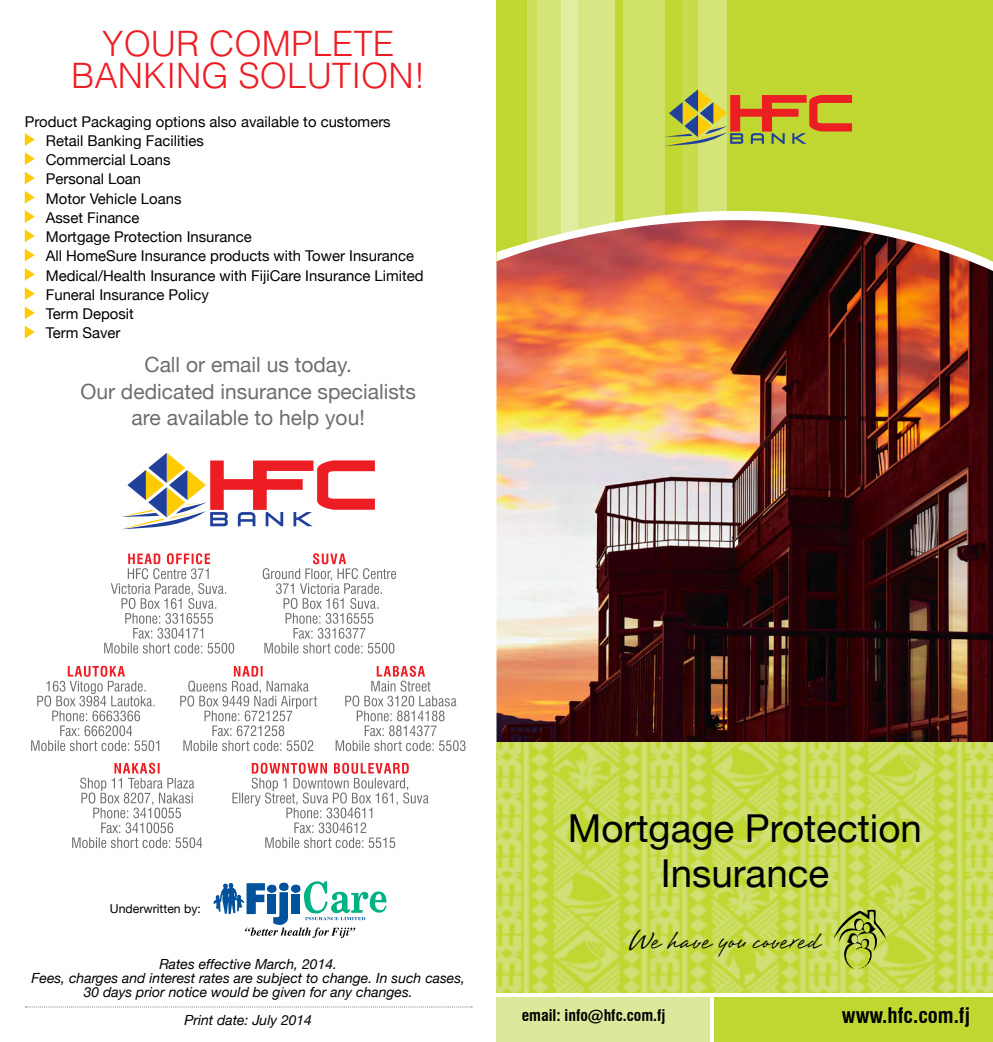
<style>
.page{position:relative;width:993px;height:1042px;background:#fff}
.page>*{position:absolute;margin:0;border:0;box-sizing:border-box;transform-origin:0 0}
.t1{font:38.5px/45.5px "Helvetica Neue";color:#000;text-align:center}
.t2{font:300 35px/31.5px "Helvetica";color:#ed1d24;text-align:center}
.t3{font:31.5px "Brisa";color:#000}
.t4{font:21px/26.2px "Helvetica Neue";color:#6d6e71;text-align:center}
.t5{font:700 condensed 21px "Swiss 721 BT";color:#000}
.t6{font:700 condensed 15.75px "Swiss 721 BT";color:#000}
.t7{font:14.88px/19.2px "Helvetica Neue";color:#000}
.t8{font:italic 14px/14px "Helvetica Neue";color:#000;text-align:center}
.t9{font:12.25px "Helvetica Neue";color:#000}
</style>
<div class="page">
<div style="left:496px;top:0;width:496px;height:266px;background:#bfd730"></div>
<div style="left:697px;top:0;width:29px;height:236px;background:#d4e477"></div>
<div style="left:536px;top:0;width:25px;height:261px;background:#d4e477"></div>
<div style="left:561px;top:0;width:17px;height:253px;background:#e2eda3"></div>
<div style="left:578px;top:0;width:36px;height:246px;background:#d9e786"></div>
<div style="left:622px;top:0;width:42px;height:244px;background:#d0e168"></div>
<div style="left:682px;top:0;width:15px;height:241px;background:#c7db4b"></div>
<div style="left:527px;top:0;width:9px;height:278px;background:#ccde5a"></div>
<svg style="left:664px;top:89px;width:187px;height:57px"></svg>
<img style="left:496px;top:220px;width:496px;height:522px">
<img style="left:496px;top:742px;width:496px;height:251px">
<div style="left:714px;top:997px;width:278px;height:45px;background:#bfd730"></div>
<div style="left:496px;top:997px;width:213px;height:45px;background:#dde89a"></div>
<svg style="left:213px;top:881px;width:174px;height:57px"></svg>
<svg style="left:25px;top:1006px;width:447px;height:1px"></svg>
<svg style="left:104px;top:553px;width:130px;height:100px"></svg>
<svg style="left:262px;top:553px;width:134px;height:100px"></svg>
<svg style="left:72px;top:763px;width:130px;height:85px"></svg>
<svg style="left:232px;top:763px;width:196px;height:85px"></svg>
<svg style="left:335px;top:666px;width:130px;height:85px"></svg>
<svg style="left:180px;top:666px;width:137px;height:85px"></svg>
<svg style="left:31px;top:666px;width:128px;height:85px"></svg>
<svg style="left:122px;top:453px;width:253px;height:76px"></svg>
<svg style="left:25px;top:133px;width:10px;height:13px"></svg>
<svg style="left:25px;top:152px;width:10px;height:13px"></svg>
<svg style="left:25px;top:172px;width:10px;height:12px"></svg>
<svg style="left:25px;top:191px;width:10px;height:13px"></svg>
<svg style="left:25px;top:210px;width:10px;height:13px"></svg>
<svg style="left:25px;top:229px;width:10px;height:13px"></svg>
<svg style="left:25px;top:249px;width:10px;height:12px"></svg>
<svg style="left:25px;top:268px;width:10px;height:13px"></svg>
<svg style="left:25px;top:287px;width:10px;height:13px"></svg>
<svg style="left:25px;top:306px;width:10px;height:13px"></svg>
<svg style="left:25px;top:326px;width:10px;height:12px"></svg>
<svg style="left:833px;top:909px;width:52px;height:62px"></svg>
<h2 class="t2" style="left:71px;top:27px;width:355px">YOUR COMPLETE<br>BANKING SOLUTION!</h2>
<p class="t7" style="left:46px;top:111px;width:379px;text-indent:-21px">Product Packaging options also available to customers<br>Retail Banking Facilities<br>Commercial Loans<br>Personal Loan<br>Motor Vehicle Loans<br>Asset Finance<br>Mortgage Protection Insurance<br>All HomeSure Insurance products with Tower Insurance<br>Medical/Health Insurance with FijiCare Insurance Limited<br>Funeral Insurance Policy<br>Term Deposit<br>Term Saver</p>
<h3 class="t4" style="left:80px;top:350px;width:337px">Call or email us today.<br>Our dedicated insurance specialists are available to help you!</h3>
<p class="t9" style="left:110px;top:898px;width:92px">Underwritten by:</p>
<p class="t8" style="left:31px;top:956px;width:435px">Rates effective March, 2014.<br>Fees, charges and interest rates are subject to change. In such cases,<br>30 days prior notice would be given for any changes.</p>
<p class="t8" style="left:184px;top:1012px;width:129px">Print date: July 2014</p>
<h1 class="t1" style="left:567px;top:802px;width:355px">Mortgage Protection<br>Insurance</h1>
<h3 class="t3" style="left:629px;top:924px;width:192px">We have you covered</h3>
<p class="t6" style="left:521px;top:1005px;width:145px">email: info@hfc.com.fj</p>
<h3 class="t5" style="left:841px;top:1002px;width:129px">www.hfc.com.fj</h3>
</div>
